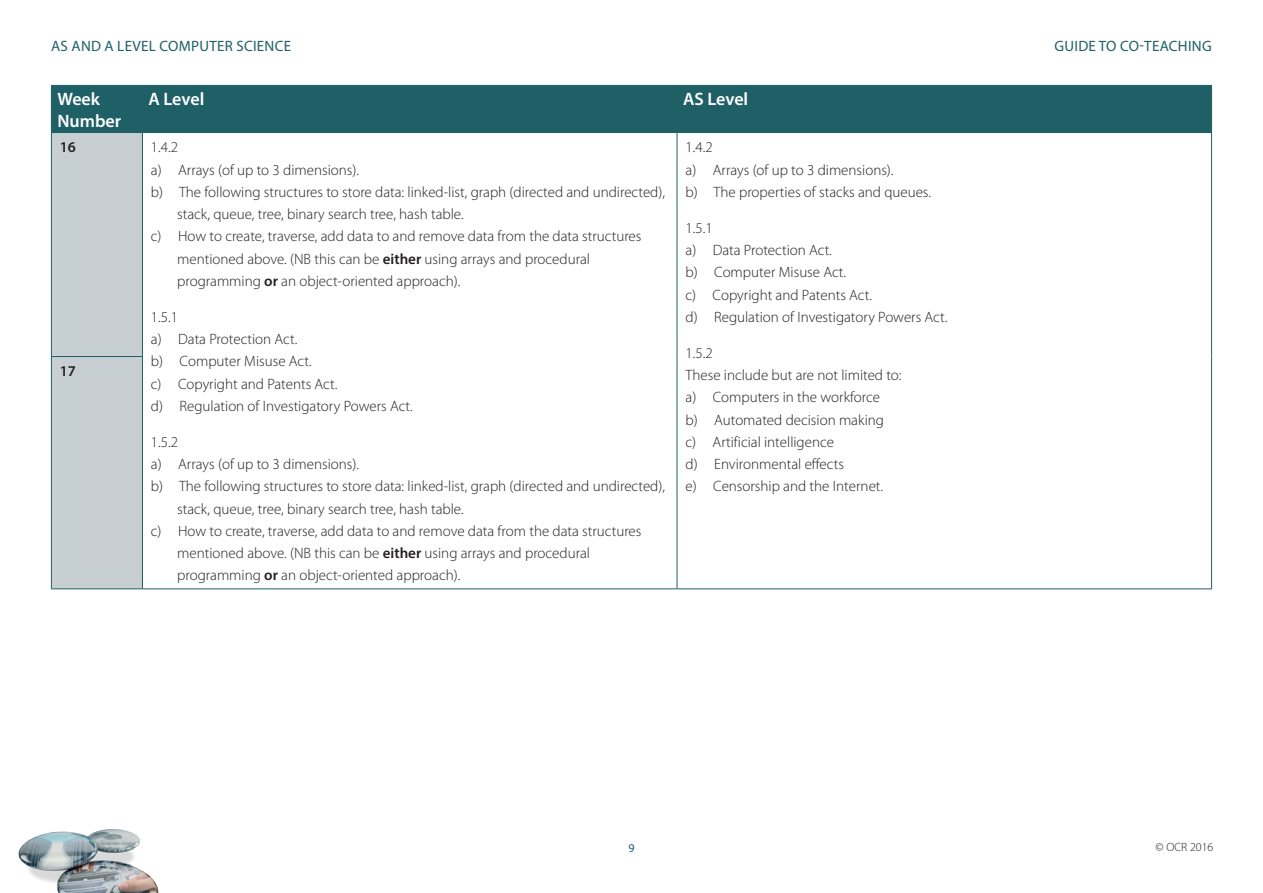
<style>
.page{position:relative;width:1263px;height:893px;background:#fff}
.page>*{position:absolute;margin:0;border:0;box-sizing:border-box;transform-origin:0 0}
.Paragraph_Style_2{font:600 18px/21.6px "Myriad Pro";color:#fff}
.Table_body{font:300 15px "Myriad Pro";color:#231f20}
.t1{font:15px "Myriad Pro";letter-spacing:.02em;color:#1f5f66}
.Body_subheading{font:600 15px "Myriad Pro";color:#231f20}
.t2{font:300 12px "Myriad Pro";color:#231f20}
.t3{font:12px "Myriad Pro";color:#1f5f66}
.s1{font-weight:600}
</style>
<div class="page">
<img style="left:18px;top:829px;width:141px;height:64px">
<div style="left:52px;top:86px;width:1159px;height:46px;background:#1f5f66"></div>
<div style="left:52px;top:133px;width:90px;height:455px;background:#c7cfd3"></div>
<hr style="left:51px;top:86px;width:1px;height:46px;background:#1f5f66">
<hr style="left:51px;top:85px;width:91px;height:1px;background:#1f5f66">
<hr style="left:142px;top:85px;width:535px;height:1px;background:#1f5f66">
<hr style="left:142px;top:86px;width:1px;height:46px;background:#1f5f66">
<hr style="left:51px;top:132px;width:91px;height:1px;background:#1f5f66">
<hr style="left:142px;top:132px;width:535px;height:1px;background:#1f5f66">
<hr style="left:677px;top:86px;width:1px;height:46px;background:#1f5f66">
<hr style="left:677px;top:85px;width:535px;height:1px;background:#1f5f66">
<hr style="left:1211px;top:86px;width:1px;height:46px;background:#1f5f66">
<hr style="left:677px;top:132px;width:535px;height:1px;background:#1f5f66">
<hr style="left:51px;top:133px;width:1px;height:223px;background:#1f5f66">
<hr style="left:51px;top:357px;width:1px;height:231px;background:#1f5f66">
<hr style="left:51px;top:356px;width:92px;height:1px;background:#1f5f66">
<hr style="left:51px;top:588px;width:91px;height:1px;background:#1f5f66">
<hr style="left:142px;top:133px;width:1px;height:223px;background:#1f5f66">
<hr style="left:142px;top:357px;width:1px;height:231px;background:#1f5f66">
<hr style="left:142px;top:588px;width:535px;height:1px;background:#1f5f66">
<hr style="left:677px;top:133px;width:1px;height:223px;background:#1f5f66">
<hr style="left:677px;top:356px;width:1px;height:232px;background:#1f5f66">
<hr style="left:1211px;top:133px;width:1px;height:223px;background:#1f5f66">
<hr style="left:1211px;top:356px;width:1px;height:232px;background:#1f5f66">
<hr style="left:677px;top:588px;width:535px;height:1px;background:#1f5f66">
<p class="t1" style="left:51px;top:37px;width:241px">AS AND A LEVEL COMPUTER SCIENCE</p>
<p class="t1" style="left:1054px;top:37px;width:159px">GUIDE TO CO-TEACHING</p>
<p class="Paragraph_Style_2" style="left:57px;top:88px;width:65px">Week<br>Number</p>
<p class="Paragraph_Style_2" style="left:148px;top:88px;width:57px">A Level</p>
<p class="Paragraph_Style_2" style="left:683px;top:88px;width:67px">AS Level</p>
<h3 class="Body_subheading" style="left:60px;top:138px;width:18px">16</h3>
<h3 class="Table_body" style="left:151px;top:139px;width:29px">1.4.2</h3>
<h3 class="Table_body" style="left:151px;top:161px;width:210px">a) Arrays (of up to 3 dimensions).</h3>
<h3 class="Table_body" style="left:151px;top:184px;width:516px">b) The following structures to store data: linked-list, graph (directed and undirected),</h3>
<h3 class="Table_body" style="left:177px;top:206px;width:288px">stack, queue, tree, binary search tree, hash table.</h3>
<h3 class="Table_body" style="left:151px;top:228px;width:492px">c) How to create, traverse, add data to and remove data from the data structures</h3>
<h3 class="Table_body" style="left:177px;top:250px;width:414px">mentioned above. (NB this can be <span class="s1">either</span> using arrays and procedural</h3>
<h3 class="Table_body" style="left:177px;top:273px;width:285px">programming <span class="s1">or</span> an object-oriented approach).</h3>
<h3 class="Table_body" style="left:151px;top:309px;width:29px">1.5.1</h3>
<h3 class="Table_body" style="left:151px;top:331px;width:148px">a) Data Protection Act.</h3>
<h3 class="Table_body" style="left:151px;top:353px;width:162px">b) Computer Misuse Act.</h3>
<h3 class="Table_body" style="left:151px;top:375px;width:188px">c) Copyright and Patents Act.</h3>
<h3 class="Table_body" style="left:151px;top:398px;width:263px">d) Regulation of Investigatory Powers Act.</h3>
<h3 class="Table_body" style="left:151px;top:434px;width:29px">1.5.2</h3>
<h3 class="Table_body" style="left:151px;top:456px;width:210px">a) Arrays (of up to 3 dimensions).</h3>
<h3 class="Table_body" style="left:151px;top:478px;width:516px">b) The following structures to store data: linked-list, graph (directed and undirected),</h3>
<h3 class="Table_body" style="left:177px;top:500px;width:288px">stack, queue, tree, binary search tree, hash table.</h3>
<h3 class="Table_body" style="left:151px;top:523px;width:492px">c) How to create, traverse, add data to and remove data from the data structures</h3>
<h3 class="Table_body" style="left:177px;top:545px;width:414px">mentioned above. (NB this can be <span class="s1">either</span> using arrays and procedural</h3>
<h3 class="Table_body" style="left:177px;top:567px;width:285px">programming <span class="s1">or</span> an object-oriented approach).</h3>
<h3 class="Table_body" style="left:685px;top:139px;width:29px">1.4.2</h3>
<h3 class="Table_body" style="left:685px;top:161px;width:210px">a) Arrays (of up to 3 dimensions).</h3>
<h3 class="Table_body" style="left:685px;top:184px;width:247px">b) The properties of stacks and queues.</h3>
<h3 class="Table_body" style="left:685px;top:220px;width:29px">1.5.1</h3>
<h3 class="Table_body" style="left:685px;top:242px;width:148px">a) Data Protection Act.</h3>
<h3 class="Table_body" style="left:685px;top:264px;width:162px">b) Computer Misuse Act.</h3>
<h3 class="Table_body" style="left:685px;top:286px;width:188px">c) Copyright and Patents Act.</h3>
<h3 class="Table_body" style="left:685px;top:309px;width:263px">d) Regulation of Investigatory Powers Act.</h3>
<h3 class="Table_body" style="left:685px;top:345px;width:29px">1.5.2</h3>
<h3 class="Table_body" style="left:685px;top:367px;width:217px">These include but are not limited to:</h3>
<h3 class="Table_body" style="left:685px;top:389px;width:196px">a) Computers in the workforce</h3>
<h3 class="Table_body" style="left:685px;top:411px;width:200px">b) Automated decision making</h3>
<h3 class="Table_body" style="left:685px;top:434px;width:150px">c) Artificial intelligence</h3>
<h3 class="Table_body" style="left:685px;top:456px;width:160px">d) Environmental effects</h3>
<h3 class="Table_body" style="left:685px;top:478px;width:199px">e) Censorship and the Internet.</h3>
<h3 class="Body_subheading" style="left:60px;top:362px;width:18px">17</h3>
<p class="t3" style="left:628px;top:841px;width:8px">9</p>
<p class="t2" style="left:1156px;top:840px;width:59px">© OCR 2016</p>
</div>
